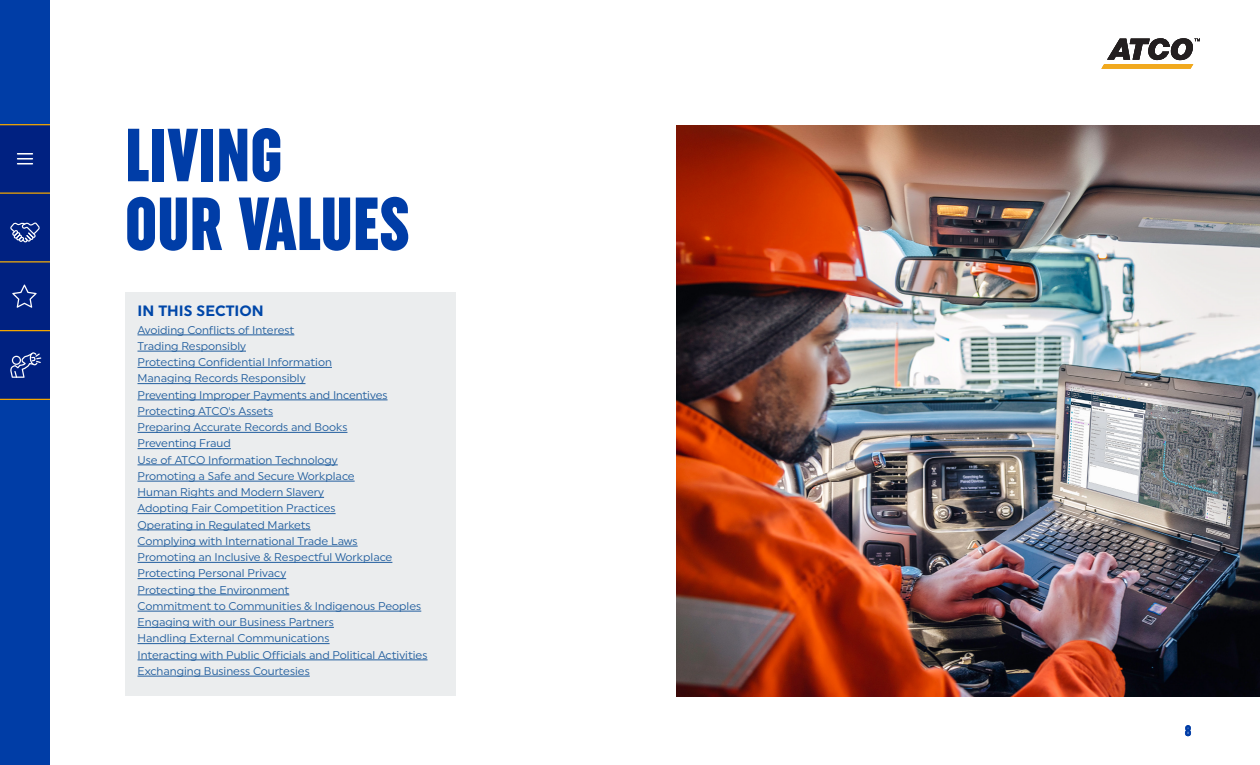
<style>
.page{position:relative;width:1260px;height:765px;background:#fff}
.page>*{position:absolute;margin:0;border:0;box-sizing:border-box;transform-origin:0 0}
.t1{font:900 extra-condensed 75px/68.8px "Uniform";color:#003da7}
.t2{font:700 15px "Uniform";color:#0047a9}
.t3{font:700 extra-condensed 15px "Uniform";color:#003da7}
.t4{font:11.25px/16.2px "Uniform";color:#215e9e}
</style>
<div class="page">
<div style="left:0;top:0;width:50px;height:765px;background:#003da6"></div>
<div style="left:0;top:194px;width:50px;height:67px;background:#002181"></div>
<div style="left:0;top:262px;width:50px;height:68px;background:#002181"></div>
<div style="left:0;top:331px;width:50px;height:68px;background:#002181"></div>
<div style="left:0;top:125px;width:50px;height:67px;background:#002181"></div>
<hr style="left:0;top:192px;width:50px;height:2px;background:#f4a700">
<hr style="left:0;top:261px;width:50px;height:1px;background:#f4a700">
<hr style="left:0;top:330px;width:50px;height:1px;background:#f4a700">
<hr style="left:0;top:399px;width:50px;height:1px;background:#f4a700">
<div style="left:16px;top:152px;width:18px;height:3px;border:1px solid #002181"></div>
<div style="left:16px;top:157px;width:18px;height:3px;border:1px solid #002181"></div>
<div style="left:16px;top:162px;width:18px;height:3px;border:1px solid #002181"></div>
<svg style="left:10px;top:352px;width:31px;height:26px"></svg>
<svg style="left:10px;top:222px;width:30px;height:20px"></svg>
<svg style="left:12px;top:285px;width:25px;height:23px"></svg>
<hr style="left:0;top:124px;width:50px;height:1px;background:#f4a700">
<svg style="left:1101px;top:38px;width:99px;height:31px"></svg>
<img style="left:677px;top:125px;width:583px;height:571px">
<div style="left:125px;top:292px;width:330px;height:404px;background:#ebedee"></div>
<hr style="left:138px;top:335px;width:156px;height:1px;background:#215e9e">
<hr style="left:138px;top:351px;width:108px;height:1px;background:#215e9e">
<hr style="left:138px;top:367px;width:194px;height:1px;background:#215e9e">
<hr style="left:138px;top:383px;width:168px;height:1px;background:#215e9e">
<hr style="left:138px;top:400px;width:250px;height:1px;background:#215e9e">
<hr style="left:138px;top:416px;width:135px;height:1px;background:#215e9e">
<hr style="left:138px;top:432px;width:209px;height:1px;background:#215e9e">
<hr style="left:138px;top:448px;width:93px;height:1px;background:#215e9e">
<hr style="left:138px;top:465px;width:200px;height:1px;background:#215e9e">
<hr style="left:138px;top:481px;width:217px;height:1px;background:#215e9e">
<hr style="left:138px;top:497px;width:186px;height:1px;background:#215e9e">
<hr style="left:138px;top:513px;width:198px;height:1px;background:#215e9e">
<hr style="left:138px;top:530px;width:173px;height:1px;background:#215e9e">
<hr style="left:138px;top:546px;width:220px;height:1px;background:#215e9e">
<hr style="left:138px;top:562px;width:254px;height:1px;background:#215e9e">
<hr style="left:138px;top:578px;width:148px;height:1px;background:#215e9e">
<hr style="left:138px;top:595px;width:151px;height:1px;background:#215e9e">
<hr style="left:138px;top:611px;width:283px;height:1px;background:#215e9e">
<hr style="left:138px;top:627px;width:196px;height:1px;background:#215e9e">
<hr style="left:138px;top:643px;width:192px;height:1px;background:#215e9e">
<hr style="left:138px;top:660px;width:290px;height:1px;background:#215e9e">
<hr style="left:138px;top:676px;width:172px;height:1px;background:#215e9e">
<h1 class="t1" style="left:125px;top:121px;width:286px">LIVING<br>OUR VALUES</h1>
<h2 class="t2" style="left:138px;top:302px;width:128px">IN THIS SECTION</h2>
<p class="t4" style="left:138px;top:321px;width:292px">Avoiding Conflicts of Interest<br>Trading Responsibly<br>Protecting Confidential Information<br>Managing Records Responsibly<br>Preventing Improper Payments and Incentives Protecting ATCO's Assets<br>Preparing Accurate Records and Books<br>Preventing Fraud<br>Use of ATCO Information Technology<br>Promoting a Safe and Secure Workplace<br>Human Rights and Modern Slavery<br>Adopting Fair Competition Practices<br>Operating in Regulated Markets<br>Complying with International Trade Laws<br>Promoting an Inclusive &amp; Respectful Workplace Protecting Personal Privacy<br>Protecting the Environment<br>Commitment to Communities &amp; Indigenous Peoples Engaging with our Business Partners<br>Handling External Communications<br>Interacting with Public Officials and Political Activities Exchanging Business Courtesies</p>
<h2 class="t3" style="left:1185px;top:722px;width:8px">8</h2>
</div>
